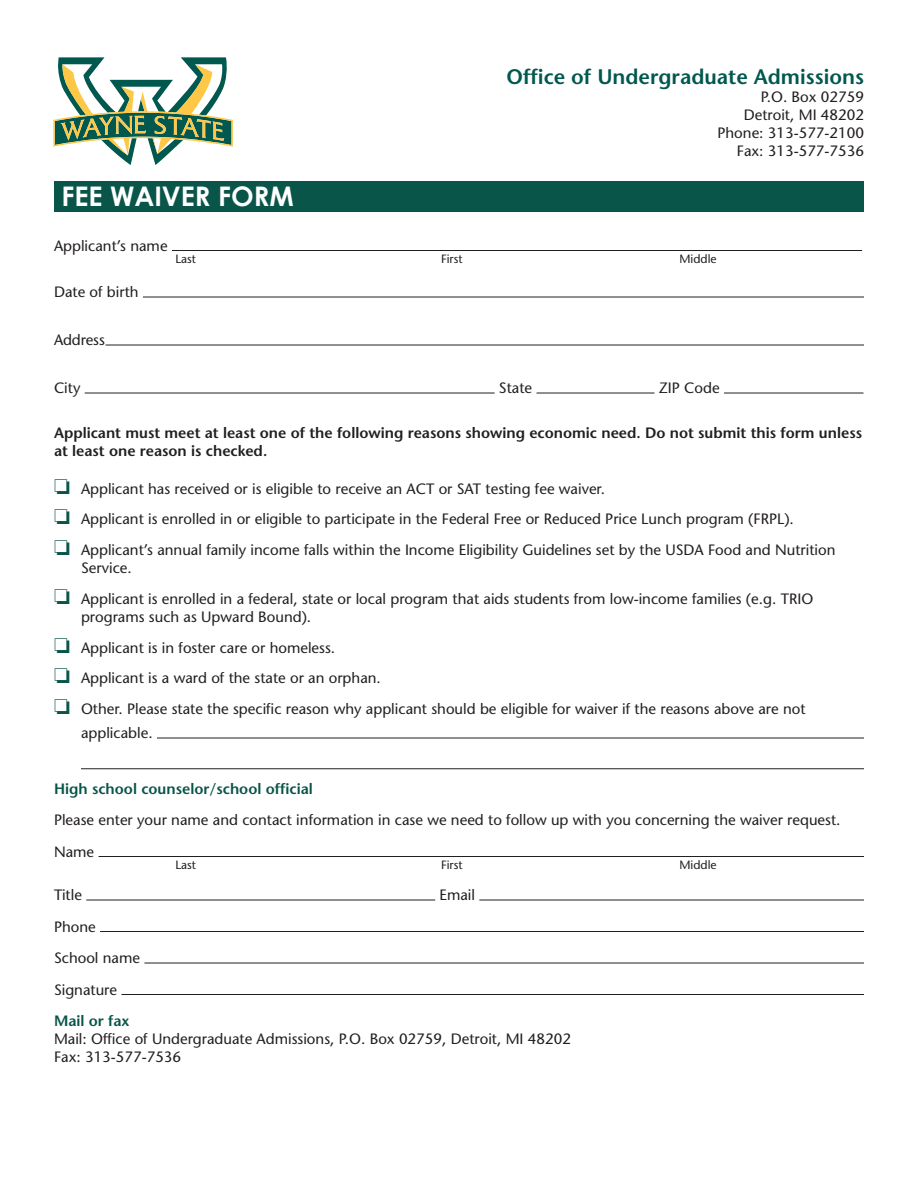
<style>
.page{position:relative;width:918px;height:1188px;background:#fff}
.page>*{position:absolute;margin:0;border:0;box-sizing:border-box;transform-origin:0 0}
.t1{font:700 27px "Century Gothic";color:#fff}
.t2{font:600 21px "Stone Sans";color:#00584e}
.t3{font:15px/18px "Stone Sans";color:#231f20}
.t4{font:600 15px/18px "Stone Sans";color:#231f20}
.t5{font:600 15px "Stone Sans";color:#095549}
.t6{font:12px "Stone Sans";color:#231f20}
.s1{color:#095549}
.s2{font-weight:600;color:#095549}
</style>
<div class="page">
<div style="left:54px;top:181px;width:810px;height:30px;background:#095549"></div>
<hr style="left:172px;top:250px;width:690px;height:1px;background:#231f20">
<hr style="left:143px;top:297px;width:721px;height:1px;background:#231f20">
<hr style="left:106px;top:345px;width:758px;height:1px;background:#231f20">
<hr style="left:85px;top:393px;width:410px;height:1px;background:#231f20">
<hr style="left:537px;top:393px;width:117px;height:1px;background:#231f20">
<hr style="left:724px;top:393px;width:140px;height:1px;background:#231f20">
<hr style="left:157px;top:738px;width:707px;height:1px;background:#231f20">
<hr style="left:81px;top:769px;width:783px;height:1px;background:#231f20">
<hr style="left:99px;top:856px;width:765px;height:1px;background:#231f20">
<hr style="left:86px;top:900px;width:349px;height:1px;background:#231f20">
<hr style="left:479px;top:900px;width:385px;height:1px;background:#231f20">
<hr style="left:100px;top:931px;width:764px;height:1px;background:#231f20">
<hr style="left:144px;top:963px;width:720px;height:1px;background:#231f20">
<hr style="left:121px;top:994px;width:743px;height:1px;background:#231f20">
<svg style="left:53px;top:57px;width:180px;height:108px"></svg>
<p class="t2" style="left:507px;top:64px;width:359px">Office of Undergraduate Admissions</p>
<p class="t3" style="left:761px;top:88px;width:105px">P.O. Box 02759</p>
<p class="t3" style="left:744px;top:106px;width:122px">Detroit, MI 48202</p>
<p class="t3" style="left:717px;top:124px;width:148px">Phone: 313-577-2100</p>
<p class="t3" style="left:737px;top:142px;width:129px">Fax: 313-577-7536</p>
<p class="t1" style="left:62px;top:179px;width:234px">FEE WAIVER FORM</p>
<p class="t3" style="left:54px;top:236px;width:115px">Applicant’s name</p>
<p class="t6" style="left:176px;top:251px;width:22px">Last</p>
<p class="t6" style="left:441px;top:251px;width:23px">First</p>
<p class="t6" style="left:680px;top:251px;width:39px">Middle</p>
<p class="t3" style="left:54px;top:283px;width:86px">Date of birth</p>
<p class="t3" style="left:54px;top:331px;width:52px">Address</p>
<p class="t3" style="left:54px;top:379px;width:28px">City</p>
<p class="t3" style="left:499px;top:379px;width:35px">State</p>
<p class="t3" style="left:659px;top:379px;width:62px">ZIP Code</p>
<p class="t4" style="left:54px;top:424px;width:810px">Applicant must meet at least one of the following reasons showing economic need. Do not submit this form unless at least one reason is checked.</p>
<p class="t3" style="left:54px;top:479px;width:553px"><span class="s1">□</span> Applicant has received or is eligible to receive an ACT or SAT testing fee waiver.</p>
<p class="t3" style="left:54px;top:510px;width:741px"><span class="s1">□</span> Applicant is enrolled in or eligible to participate in the Federal Free or Reduced Price Lunch program (FRPL).</p>
<p class="t3" style="left:81px;top:541px;width:756px;text-indent:-27px"><span class="s1">□</span> Applicant’s annual family income falls within the Income Eligibility Guidelines set by the USDA Food and Nutrition<br>Service.</p>
<p class="t3" style="left:81px;top:590px;width:734px;text-indent:-27px"><span class="s1">□</span> Applicant is enrolled in a federal, state or local program that aids students from low-income families (e.g. TRIO programs such as Upward Bound).</p>
<p class="t3" style="left:54px;top:638px;width:283px"><span class="s1">□</span> Applicant is in foster care or homeless.</p>
<p class="t3" style="left:54px;top:669px;width:328px"><span class="s1">□</span> Applicant is a ward of the state or an orphan.</p>
<p class="t3" style="left:81px;top:697px;width:726px;line-height:24px;text-indent:-27px"><span class="s1">□</span> Other. Please state the specific reason why applicant should be eligible for waiver if the reasons above are not applicable.</p>
<p class="t5" style="left:54px;top:779px;width:260px">High school counselor/school official</p>
<p class="t3" style="left:54px;top:811px;width:788px">Please enter your name and contact information in case we need to follow up with you concerning the waiver request.</p>
<p class="t3" style="left:54px;top:842px;width:42px">Name</p>
<p class="t6" style="left:176px;top:857px;width:22px">Last</p>
<p class="t6" style="left:441px;top:857px;width:23px">First</p>
<p class="t6" style="left:680px;top:857px;width:39px">Middle</p>
<p class="t3" style="left:54px;top:886px;width:29px">Title</p>
<p class="t3" style="left:440px;top:886px;width:37px">Email</p>
<p class="t3" style="left:54px;top:917px;width:43px">Phone</p>
<p class="t3" style="left:54px;top:949px;width:88px">School name</p>
<p class="t3" style="left:54px;top:980px;width:65px">Signature</p>
<p class="t3" style="left:54px;top:1012px;width:518px"><span class="s2">Mail or fax<br></span>Mail: Office of Undergraduate Admissions, P.O. Box 02759, Detroit, MI 48202<br>Fax: 313-577-7536</p>
</div>
